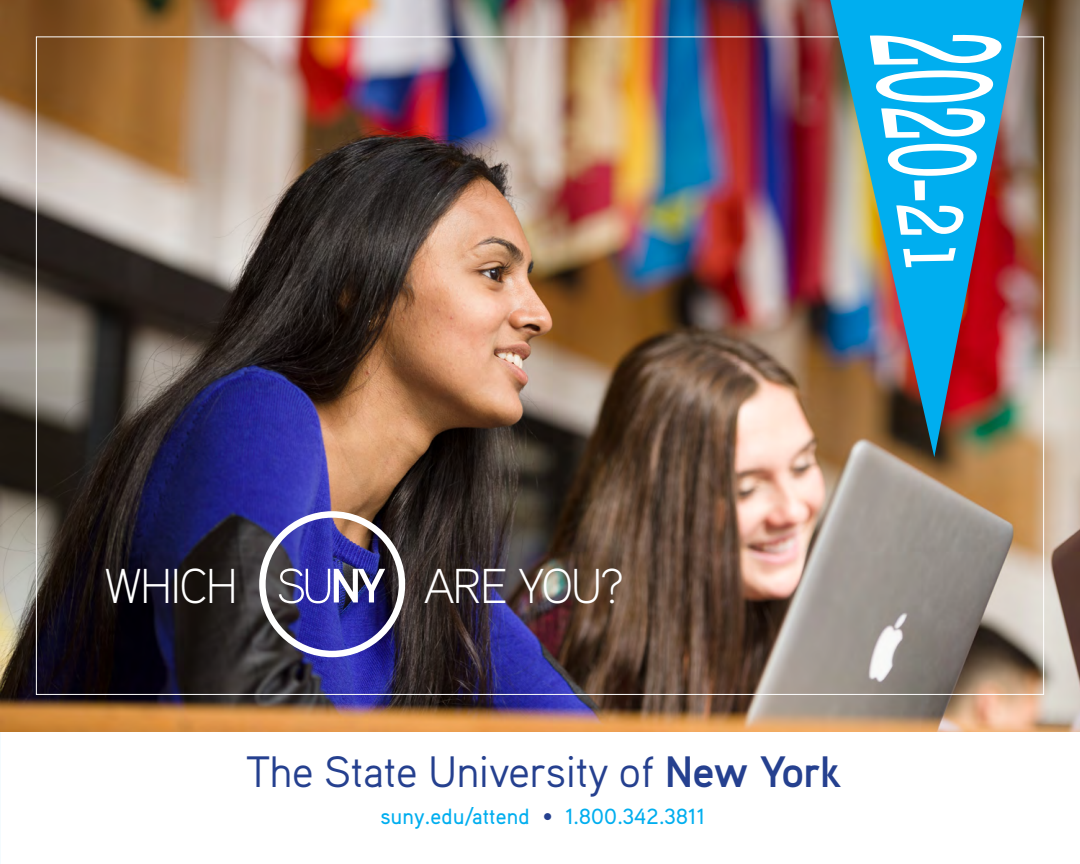
<style>
.page{position:relative;width:1080px;height:864px;background:#fff}
.page>*{position:absolute;margin:0;border:0;box-sizing:border-box;transform-origin:0 0}
.t1{font:300 48.9px "Aaux Pro OT";letter-spacing:-.03em;color:#fff}
.t2{font:43.95px "Aaux Pro OT";letter-spacing:-.02em;color:#25408f}
.t3{font:500 21.9px "Aaux Pro";letter-spacing:.01em;color:#00aeef}
.s1{font-weight:700}
.s2{color:#25408f}
</style>
<div class="page">
<img style="left:0;top:0;width:1080px;height:732px">
<img style="left:830px;top:0;width:194px;height:457px">
<img style="left:259px;top:511px;width:146px;height:146px">
<svg style="left:870px;top:35px;width:132px;height:103px"></svg>
<svg style="left:887px;top:144px;width:91px;height:91px"></svg>
<svg style="left:903px;top:248px;width:53px;height:19px"></svg>
<h1 class="t1" style="left:104px;top:555px;width:135px">WHICH</h1>
<h1 class="t1" style="left:424px;top:555px;width:201px">ARE YOU?</h1>
<h2 class="t2" style="left:246px;top:744px;width:597px">The State University of <span class="s1">New York</span></h2>
<p class="t3" style="left:381px;top:803px;width:327px">suny.edu/attend <span class="s2">•</span> 1.800.342.3811</p>
</div>
